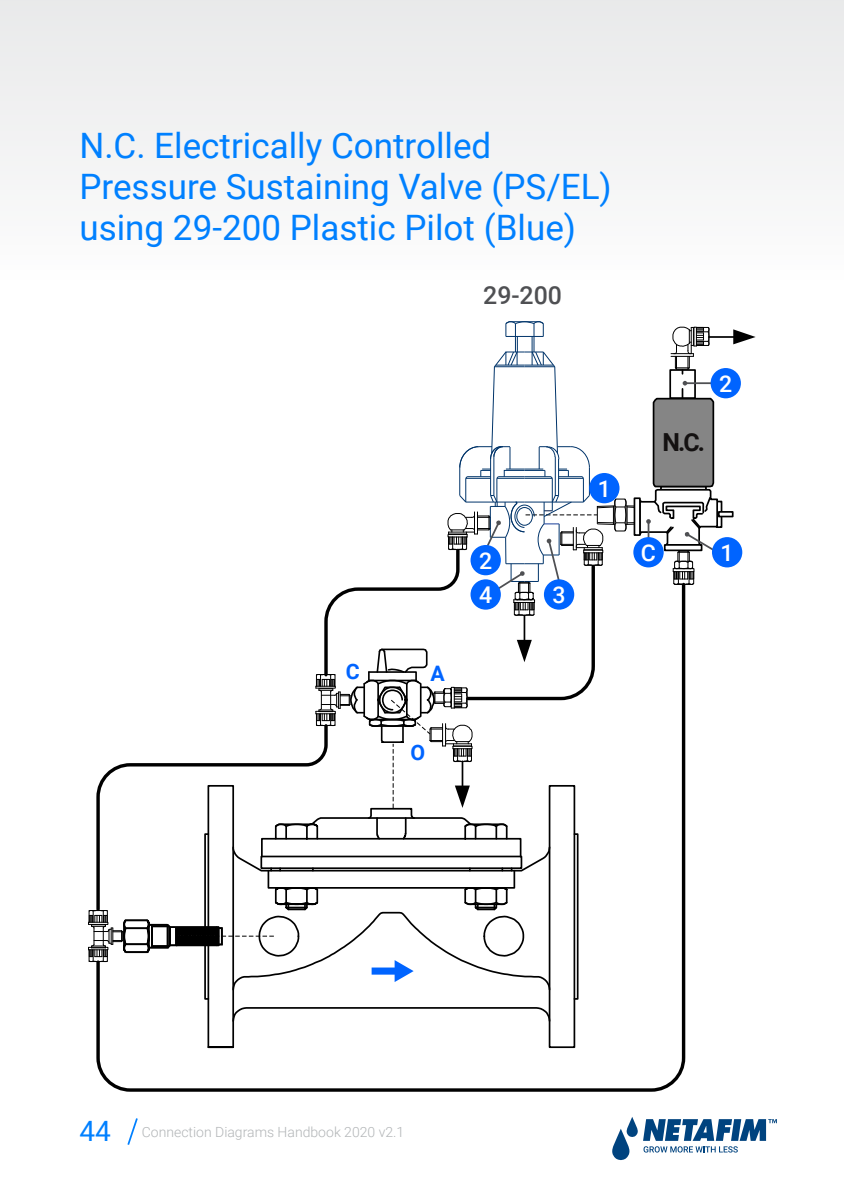
<style>
.page{position:relative;width:844px;height:1191px;background:#fff}
.page>*{position:absolute;margin:0;border:0;box-sizing:border-box;transform-origin:0 0}
.t1{font:35px/41.3px "Roboto";color:#0080ff}
.t2{font:500 24.85px "Roboto";color:#4f5053}
.t3{font:700 24.85px "Roboto";color:#141111}
.t4{font:500 23.1px "Roboto";color:#fff}
.t5{font:700 21.35px "Roboto";color:#0064ff}
.t6{font:300 14px "Roboto";color:#b2b5b7}
.s1{font-weight:400;font-size:28px;color:#0080ff}
</style>
<div class="page">
<div style="left:0;top:0;width:843px;height:283px;background:#f2f3f3"></div>
<svg style="left:127px;top:1118px;width:11px;height:27px"></svg>
<svg style="left:612px;top:1117px;width:164px;height:43px"></svg>
<svg style="left:96px;top:1049px;width:590px;height:42px"></svg>
<div style="left:715px;top:500px;width:7px;height:28px;border:2px solid #000"></div>
<div style="left:717px;top:511px;width:16px;height:6px;border:2px solid #000"></div>
<hr style="left:708px;top:336px;width:27px;height:2px;background:#000">
<svg style="left:733px;top:329px;width:22px;height:15px"></svg>
<svg style="left:88px;top:321px;width:630px;height:728px"></svg>
<div style="left:589px;top:473px;width:30px;height:30px;background:#0064ff;border-radius:50%"></div>
<div style="left:711px;top:537px;width:31px;height:30px;background:#0064ff;border-radius:50%"></div>
<div style="left:633px;top:537px;width:30px;height:30px;background:#0064ff;border-radius:50%"></div>
<div style="left:710px;top:368px;width:30px;height:30px;background:#0064ff;border-radius:50%"></div>
<div style="left:543px;top:579px;width:31px;height:30px;background:#0064ff;border-radius:50%"></div>
<div style="left:470px;top:579px;width:30px;height:30px;background:#0064ff;border-radius:50%"></div>
<div style="left:470px;top:545px;width:30px;height:30px;background:#0064ff;border-radius:50%"></div>
<p class="t1" style="left:79px;top:123px;width:533px">N.C. Electrically Controlled<br>Pressure Sustaining Valve (PS/EL) using 29-200 Plastic Pilot (Blue)</p>
<p class="t2" style="left:483px;top:278px;width:80px">29-200</p>
<p class="t5" style="left:346px;top:656px;width:15px">C</p>
<p class="t5" style="left:430px;top:658px;width:16px">A</p>
<p class="t5" style="left:410px;top:737px;width:16px">O</p>
<p class="t4" style="left:479px;top:544px;width:15px">2</p>
<p class="t4" style="left:479px;top:578px;width:15px">4</p>
<p class="t4" style="left:552px;top:578px;width:15px">3</p>
<p class="t4" style="left:597px;top:472px;width:15px">1</p>
<p class="t3" style="left:662px;top:425px;width:44px">N.C.</p>
<p class="t4" style="left:719px;top:367px;width:15px">2</p>
<p class="t4" style="left:640px;top:536px;width:17px">C</p>
<p class="t4" style="left:720px;top:536px;width:15px">1</p>
<p class="t6" style="left:79px;top:1122px;width:326px"><span class="s1">44</span> Connection Diagrams Handbook 2020 v2.1</p>
</div>
